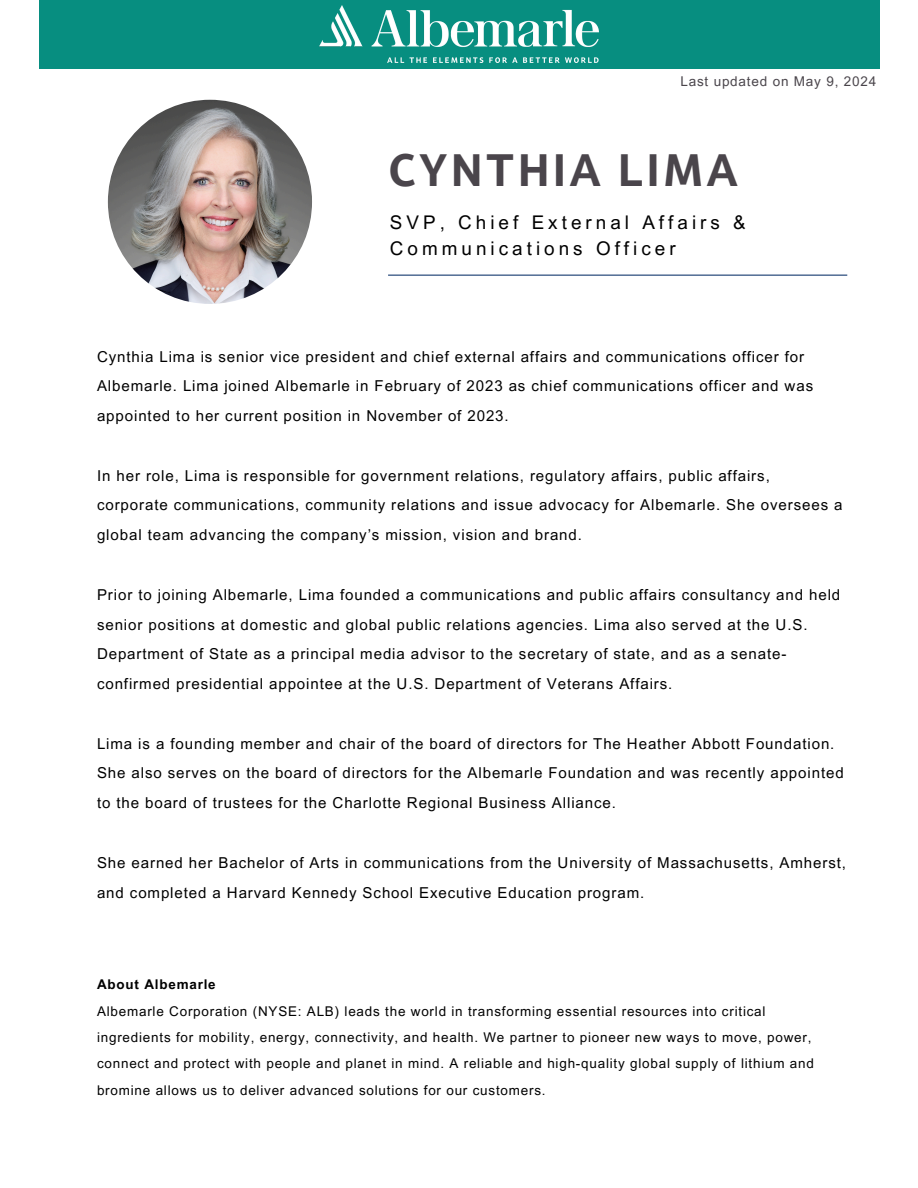
<style>
.page{position:relative;width:918px;height:1188px;background:#fff}
.page>*{position:absolute;margin:0;border:0;box-sizing:border-box;transform-origin:0 0}
.t1{font:700 45.15px "Lemance";letter-spacing:.07em;color:#4a454b}
.t2{font:18.9px/25.8px "Arial MT Pro";letter-spacing:.215em;color:#000}
.t3{font:15px/29.8px "Arial MT Pro";letter-spacing:.06em;color:#000}
.t4{font:13.5px/26.4px "Arial MT Pro";letter-spacing:.06em;color:#000}
.t5{font:13.5px "Arial MT Pro";letter-spacing:.06em;color:#4a454b}
.t6{font:700 13.5px "Arial MT Pro";letter-spacing:.06em;color:#000}
</style>
<div class="page">
<div style="left:39px;top:0;width:840px;height:69px;background:#078e80"></div>
<img style="left:108px;top:100px;width:204px;height:204px;border-radius:50%">
<hr style="left:388px;top:275px;width:459px;height:1px;background:#163b70">
<img style="left:319px;top:6px;width:279px;height:57px">
<p class="t5" style="left:680px;top:76px;width:197px">Last updated on May 9, 2024</p>
<h3 class="t1" style="left:388px;top:152px;width:352px">CYNTHIA LIMA</h3>
<h3 class="t2" style="left:390px;top:212px;width:357px">SVP, Chief External Affairs &amp;<br>Communications Officer</h3>
<p class="t3" style="left:97px;top:343px;width:718px">Cynthia Lima is senior vice president and chief external affairs and communications officer for<br>Albemarle. Lima joined Albemarle in February of 2023 as chief communications officer and was appointed to her current position in November of 2023.</p>
<h1 class="t3" style="left:97px;top:462px;width:747px">In her role, Lima is responsible for government relations, regulatory affairs, public affairs, corporate communications, community relations and issue advocacy for Albemarle. She oversees a global team advancing the company’s mission, vision and brand.</h1>
<h2 class="t3" style="left:97px;top:581px;width:745px">Prior to joining Albemarle, Lima founded a communications and public affairs consultancy and held senior positions at domestic and global public relations agencies. Lima also served at the U.S.<br>Department of State as a principal media advisor to the secretary of state, and as a senate&shy;confirmed presidential appointee at the U.S. Department of Veterans Affairs.</h2>
<h3 class="t3" style="left:97px;top:730px;width:748px">Lima is a founding member and chair of the board of directors for The Heather Abbott Foundation.<br>She also serves on the board of directors for the Albemarle Foundation and was recently appointed to the board of trustees for the Charlotte Regional Business Alliance.</h3>
<h3 class="t3" style="left:97px;top:849px;width:751px">She earned her Bachelor of Arts in communications from the University of Massachusetts, Amherst, and completed a Harvard Kennedy School Executive Education program.</h3>
<h3 class="t6" style="left:97px;top:979px;width:120px">About Albemarle</h3>
<p class="t4" style="left:97px;top:999px;width:718px">Albemarle Corporation (NYSE: ALB) leads the world in transforming essential resources into critical ingredients for mobility, energy, connectivity, and health. We partner to pioneer new ways to move, power, connect and protect with people and planet in mind. A reliable and high-quality global supply of lithium and bromine allows us to deliver advanced solutions for our customers.</p>
</div>
